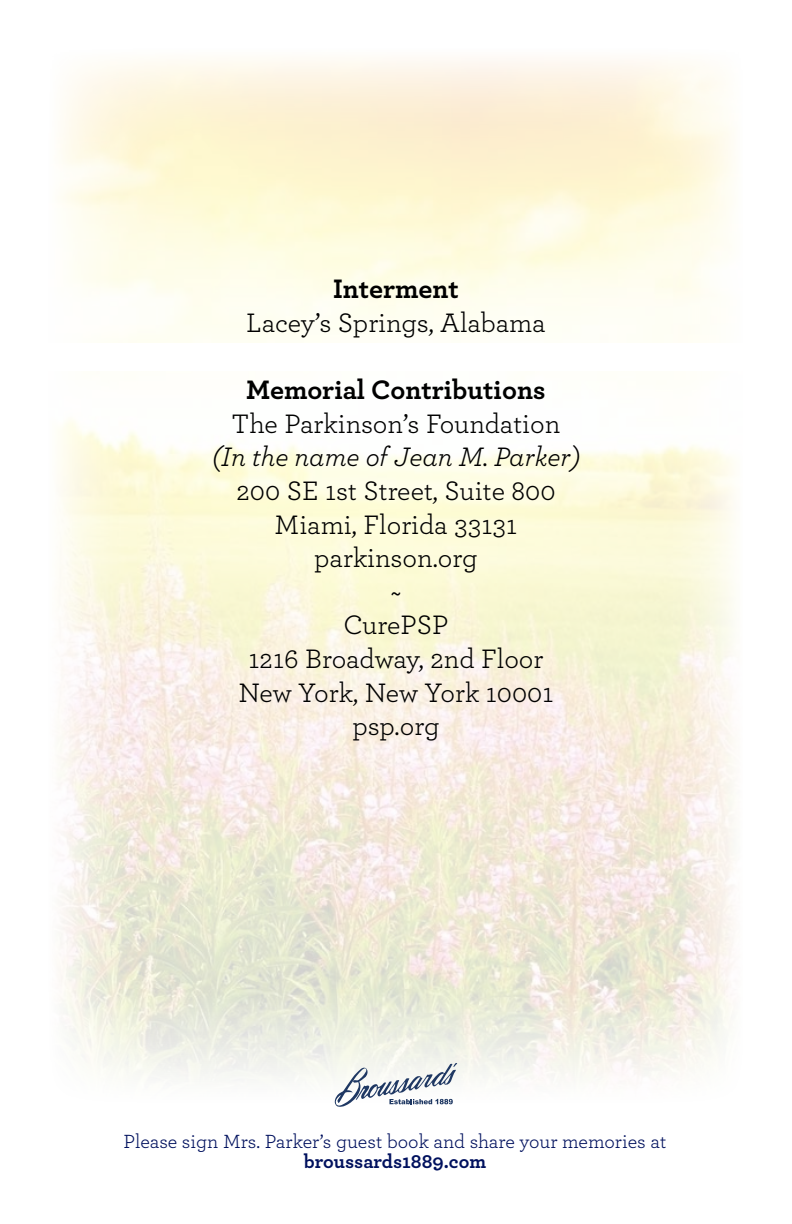
<style>
.page{position:relative;width:792px;height:1224px;background:#fff}
.page>*{position:absolute;margin:0;border:0;box-sizing:border-box;transform-origin:0 0}
.t1{font:28px/33.6px "Archer Pro";color:#000;text-align:center}
.t2{font:700 28px "Archer Pro";color:#000}
.t3{font:italic 28px "Archer Pro";color:#000}
.t4{font:20px "Archer Pro";color:#00115e}
.t5{font:700 20px "Archer Pro";color:#00115e}
</style>
<div class="page">
<img style="left:60px;top:60px;width:674px;height:1043px">
<svg style="left:335px;top:1063px;width:122px;height:44px"></svg>
<div style="left:48px;top:343px;width:696px;height:28px;background:#fff"></div>
<p class="t2" style="left:333px;top:267px;width:127px">Interment</p>
<p class="t1" style="left:246px;top:305px;width:301px">Lacey’s Springs, Alabama</p>
<p class="t2" style="left:246px;top:368px;width:301px">Memorial Contributions</p>
<p class="t1" style="left:232px;top:405px;width:330px">The Parkinson’s Foundation</p>
<p class="t3" style="left:212px;top:437px;width:370px">(In the name of Jean M. Parker)</p>
<p class="t1" style="left:236px;top:473px;width:321px">200 SE 1st Street, Suite 800<br>Miami, Florida 33131 parkinson.org<br>~<br>CurePSP<br>1216 Broadway, 2nd Floor<br>New York, New York 10001 psp.org</p>
<p class="t4" style="left:124px;top:1128px;width:544px">Please sign Mrs. Parker’s guest book and share your memories at</p>
<p class="t5" style="left:304px;top:1146px;width:184px">broussards1889.com</p>
</div>
